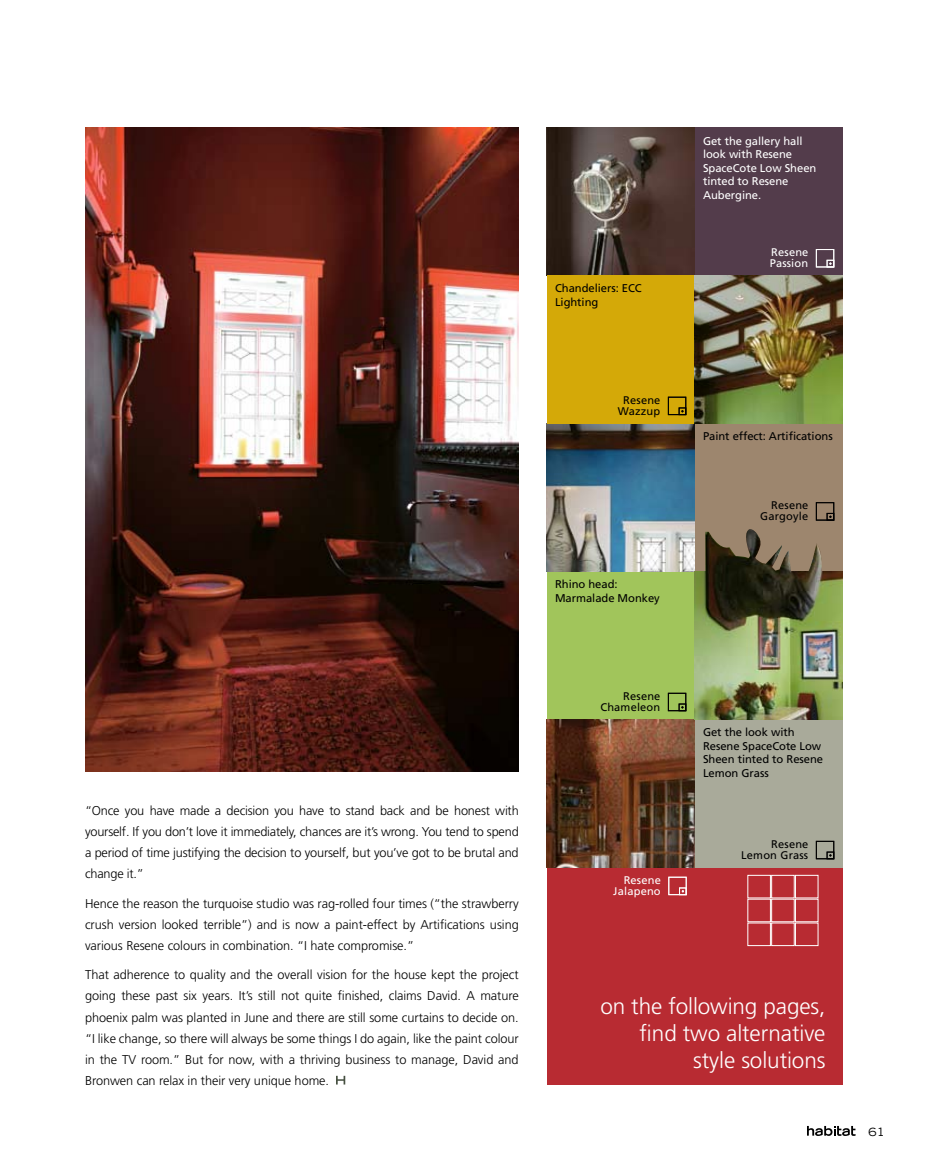
<style>
.page{position:relative;width:927px;height:1170px;background:#fff}
.page>*{position:absolute;margin:0;border:0;box-sizing:border-box;transform-origin:0 0}
.t1{font:300 22.5px/27px "Frutiger";letter-spacing:-.005em;color:#fff;text-align:right}
.t2{font:300 12.75px/21px "Frutiger";letter-spacing:-.005em;color:#000;text-align:justify}
.t3{font:11.25px/13.5px "Frutiger";letter-spacing:-.005em;color:#000}
.t4{font:11.25px/13.5px "Frutiger";letter-spacing:-.005em;color:#fff}
.t5{font:expanded 11.25px "Trade Gothic LH";color:#000}
.t6{font:11.1px/11.1px "Frutiger";letter-spacing:.015em;color:#000;text-align:right}
.t7{font:11.1px/11.1px "Frutiger";letter-spacing:.015em;color:#fff}
</style>
<div class="page">
<div style="left:546px;top:571px;width:148px;height:148px;background:#a1c55b"></div>
<div style="left:546px;top:866px;width:296px;height:218px;background:#b82b32"></div>
<div style="left:748px;top:875px;width:23px;height:23px;border:1px solid #fff"></div>
<div style="left:771px;top:875px;width:23px;height:23px;border:1px solid #fff"></div>
<div style="left:795px;top:875px;width:23px;height:23px;border:1px solid #fff"></div>
<div style="left:694px;top:128px;width:148px;height:148px;background:#533c4b"></div>
<div style="left:816px;top:249px;width:18px;height:18px;border:1px solid #fff"></div>
<div style="left:827px;top:260px;width:7px;height:7px;border:1px solid #fff"></div>
<img style="left:546px;top:128px;width:148px;height:147px">
<div style="left:694px;top:423px;width:148px;height:148px;background:#9d866e"></div>
<div style="left:816px;top:502px;width:18px;height:18px;border:1px solid #000"></div>
<div style="left:827px;top:513px;width:7px;height:7px;border:1px solid #000"></div>
<img style="left:546px;top:423px;width:148px;height:148px">
<div style="left:546px;top:275px;width:148px;height:148px;background:#d4a908"></div>
<div style="left:668px;top:397px;width:18px;height:18px;border:1px solid #000"></div>
<div style="left:679px;top:407px;width:7px;height:8px;border:1px solid #000"></div>
<img style="left:694px;top:275px;width:148px;height:148px">
<div style="left:668px;top:693px;width:18px;height:18px;border:1px solid #000"></div>
<div style="left:679px;top:703px;width:7px;height:8px;border:1px solid #000"></div>
<div style="left:694px;top:719px;width:148px;height:148px;background:#a9aa9a"></div>
<div style="left:816px;top:841px;width:18px;height:17px;border:1px solid #000"></div>
<div style="left:827px;top:851px;width:7px;height:7px;border:1px solid #000"></div>
<img style="left:546px;top:719px;width:148px;height:148px">
<img style="left:85px;top:128px;width:434px;height:643px">
<svg style="left:336px;top:1075px;width:9px;height:9px"></svg>
<img style="left:694px;top:571px;width:148px;height:148px">
<img style="left:705px;top:529px;width:124px;height:97px">
<div style="left:669px;top:876px;width:17px;height:18px;border:1px solid #fff"></div>
<div style="left:679px;top:887px;width:7px;height:7px;border:1px solid #fff"></div>
<svg style="left:807px;top:1125px;width:48px;height:10px"></svg>
<p class="t2" style="left:85px;top:800px;width:435px">“Once you have made a decision you have to stand back and be honest with yourself. If you don’t love it immediately, chances are it’s wrong. You tend to spend a period of time justifying the decision to yourself, but you’ve got to be brutal and change it.”</p>
<p class="t2" style="left:85px;top:893px;width:435px">Hence the reason the turquoise studio was rag-rolled four times (“the strawberry crush version looked terrible”) and is now a paint-effect by Artifications using various Resene colours in combination. “I hate compromise.”</p>
<p class="t2" style="left:85px;top:964px;width:435px">That adherence to quality and the overall vision for the house kept the project going these past six years. It’s still not quite finished, claims David. A mature phoenix palm was planted in June and there are still some curtains to decide on. “I like change, so there will always be some things I do again, like the paint colour in the TV room.” But for now, with a thriving business to manage, David and Bronwen can relax in their very unique home.</p>
<p class="t3" style="left:555px;top:281px;width:88px">Chandeliers: ECC<br>Lighting</p>
<p class="t6" style="left:618px;top:394px;width:44px;text-align:center">Resene<br>Wazzup</p>
<p class="t3" style="left:555px;top:577px;width:106px">Rhino head:<br>Marmalade Monkey</p>
<p class="t6" style="left:600px;top:690px;width:62px">Resene<br>Chameleon</p>
<p class="t7" style="left:613px;top:874px;width:49px;text-align:right">Resene<br>Jalapeno</p>
<p class="t4" style="left:703px;top:134px;width:115px">Get the gallery hall look with Resene<br>SpaceCote Low Sheen tinted to Resene<br>Aubergine.</p>
<p class="t7" style="left:770px;top:247px;width:40px">Resene<br>Passion</p>
<p class="t3" style="left:703px;top:429px;width:131px">Paint effect: Artifications</p>
<p class="t6" style="left:760px;top:500px;width:50px">Resene<br>Gargoyle</p>
<p class="t3" style="left:703px;top:725px;width:122px">Get the look with<br>Resene SpaceCote Low<br>Sheen tinted to Resene<br>Lemon Grass</p>
<p class="t6" style="left:741px;top:838px;width:69px">Resene<br>Lemon Grass</p>
<h1 class="t1" style="left:600px;top:992px;width:227px">on the following pages, find two alternative style solutions</h1>
<p class="t5" style="left:869px;top:1124px;width:18px">61</p>
</div>
